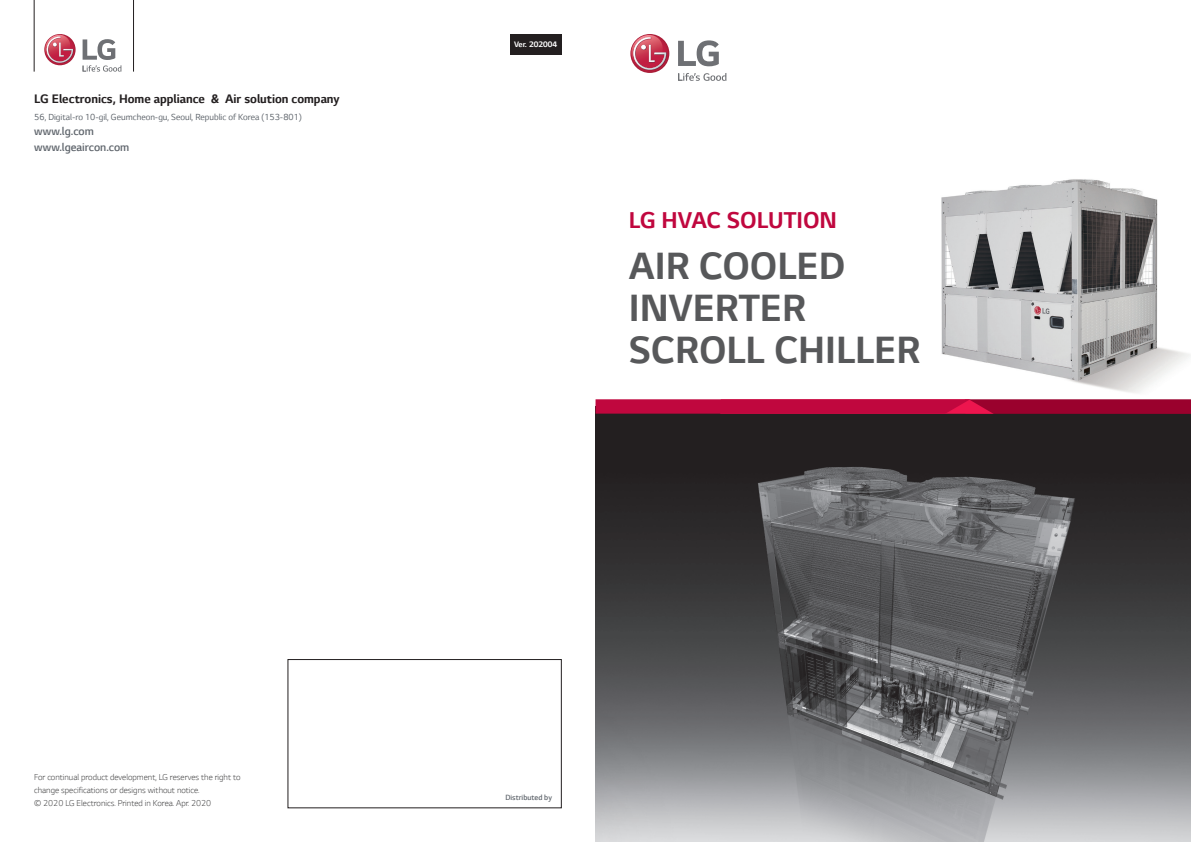
<style>
.page{position:relative;width:1191px;height:842px;background:#fff}
.page>*{position:absolute;margin:0;border:0;box-sizing:border-box;transform-origin:0 0}
.t1{font:700 43.2px/42px "LG Smart";color:#57585a}
.t2{font:700 26px "LG Smart";color:#c0073e}
.t3{font:700 14px "LG Smart";color:#231f20}
.t4{font:300 12px/16px "LG Smart";color:#5f656c}
.t5{font:10px "LG Smart";color:#5f656c}
.t6{font:300 9px/13px "LG Smart";color:#3e3e3f}
.t7{font:700 9px "LG Smart";color:#fff}
.t8{font:300 8px "LG Smart";color:#5f656c}
</style>
<div class="page">
<img style="left:941px;top:179px;width:249px;height:214px">
<img style="left:595px;top:414px;width:596px;height:428px">
<svg style="left:595px;top:399px;width:596px;height:15px"></svg>
<svg style="left:678px;top:73px;width:48px;height:8px"></svg>
<svg style="left:678px;top:40px;width:41px;height:26px"></svg>
<svg style="left:630px;top:34px;width:39px;height:39px"></svg>
<svg style="left:630px;top:35px;width:37px;height:35px"></svg>
<div style="left:288px;top:659px;width:273px;height:149px;border:1px solid #231f20"></div>
<svg style="left:83px;top:39px;width:38px;height:33px"></svg>
<svg style="left:44px;top:34px;width:32px;height:31px"></svg>
<svg style="left:44px;top:35px;width:30px;height:28px"></svg>
<hr style="left:34px;top:0;width:1px;height:72px;background:#231f20">
<hr style="left:133px;top:0;width:1px;height:72px;background:#231f20">
<div style="left:510px;top:34px;width:51px;height:21px;background:#231f20"></div>
<h3 class="t3" style="left:34px;top:91px;width:307px">LG Electronics, Home appliance &amp; Air solution company</h3>
<p class="t5" style="left:34px;top:112px;width:269px">56, Digital-ro 10-gil, Geumcheon-gu, Seoul, Republic of Korea (153-801)</p>
<h3 class="t4" style="left:34px;top:123px;width:97px">www.lg.com www.lgeaircon.com</h3>
<p class="t6" style="left:34px;top:771px;width:208px">For continual product development, LG reserves the right to change specifications or designs without notice.<br>© 2020 LG Electronics. Printed in Korea. Apr. 2020</p>
<p class="t7" style="left:514px;top:39px;width:45px">Ver. 202004</p>
<h2 class="t2" style="left:629px;top:206px;width:210px">LG HVAC SOLUTION</h2>
<h1 class="t1" style="left:629px;top:246px;width:293px">AIR COOLED<br>INVERTER<br>SCROLL CHILLER</h1>
<p class="t8" style="left:505px;top:793px;width:48px">Distributed by</p>
</div>
